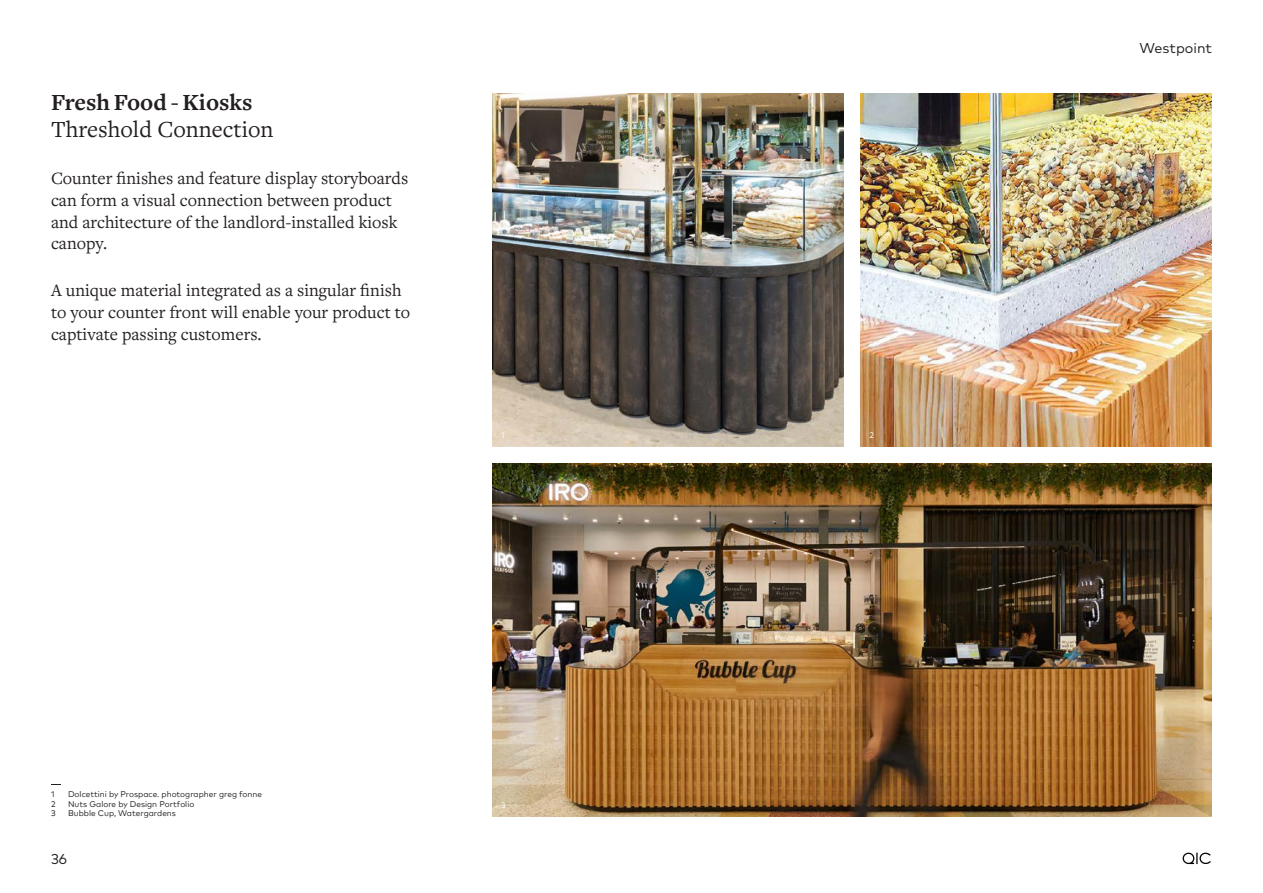
<style>
.page{position:relative;width:1263px;height:893px;background:#fff}
.page>*{position:absolute;margin:0;border:0;box-sizing:border-box;transform-origin:0 0}
.Heading{font:24px/27px "Freight Text Pro";color:#231f20}
.Heading-2{font:18px/21.6px "Freight Text Pro";color:#231f20}
.t1{font:14.25px "Mark OT";color:#231f20}
.t2{font:8.25px "Mark Pro";color:#231f20}
.Numbers{font:8.25px "Mark Pro";color:#fffefc}
.Numbers-2{font:8.25px "Mark Pro";color:#fbfdfe}
.Numbers-3{font:8.25px "Mark Pro";color:#fff}
.s1{font-family:"Freight Text";font-weight:700}
</style>
<div class="page">
<img style="left:493px;top:463px;width:719px;height:353px">
<img style="left:493px;top:94px;width:351px;height:352px">
<img style="left:861px;top:94px;width:350px;height:352px">
<svg style="left:1182px;top:853px;width:29px;height:11px"></svg>
<p class="Heading" style="left:51px;top:88px;width:224px"><span class="s1">Fresh Food - Kiosks<br></span>Threshold Connection</p>
<p class="Heading-2" style="left:51px;top:167px;width:359px">Counter finishes and feature display storyboards can form a visual connection between product and architecture of the landlord-installed kiosk canopy.</p>
<p class="Heading-2" style="left:51px;top:279px;width:361px">A unique material integrated as a singular finish to your counter front will enable your product to captivate passing customers.</p>
<p class="Numbers-2" style="left:501px;top:429px;width:5px">1</p>
<p class="Numbers-3" style="left:869px;top:429px;width:6px">2</p>
<p class="t2" style="left:51px;top:787px;width:5px">1</p>
<p class="t2" style="left:68px;top:787px;width:196px">Dolcettini by Prospace. photographer greg fonne</p>
<p class="t2" style="left:51px;top:797px;width:6px">2</p>
<p class="t2" style="left:68px;top:797px;width:128px">Nuts Galore by Design Portfolio</p>
<p class="t2" style="left:51px;top:807px;width:6px">3</p>
<p class="t2" style="left:68px;top:807px;width:109px">Bubble Cup, Watergardens</p>
<p class="t1" style="left:51px;top:850px;width:18px">36</p>
<p class="Numbers" style="left:501px;top:799px;width:6px">3</p>
<p class="t1" style="left:1139px;top:39px;width:74px">Westpoint</p>
</div>
